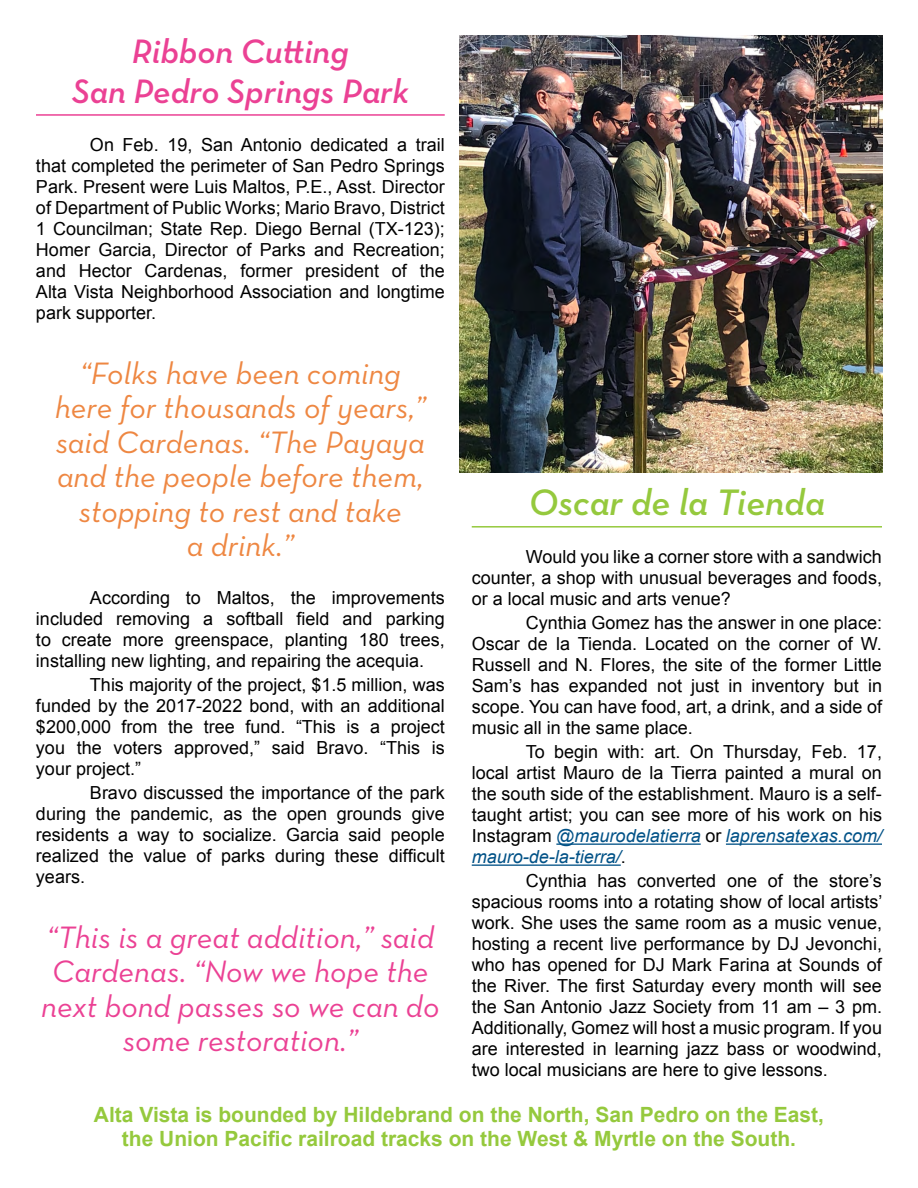
<style>
.page{position:relative;width:918px;height:1188px;background:#fff}
.page>*{position:absolute;margin:0;border:0;box-sizing:border-box;transform-origin:0 0}
.t1{font:italic 600 37.5px "Neutraface Text";color:#95c93d}
.t2{font:italic 600 34.5px/40.5px "Neutraface Text";color:#eb4194;text-align:center}
.t3{font:italic 31.5px/34.5px "Neutraface Text";color:#ee8742;text-align:center}
.t4{font:italic 31.5px/34.5px "Neutraface Text";color:#eb4194;text-align:center}
.t5{font:700 21px/24px "Arial";color:#95c93d;text-align:center}
.t6{font:18px/21px "Arial";color:#000;text-align:justify}
.s1{font-style:italic;color:#025287}
</style>
<div class="page">
<hr style="left:472px;top:526px;width:410px;height:2px;background:#95c93d">
<hr style="left:556px;top:843px;width:145px;height:2px;background:#025287">
<hr style="left:726px;top:843px;width:156px;height:2px;background:#025287">
<hr style="left:472px;top:864px;width:149px;height:2px;background:#025287">
<hr style="left:36px;top:114px;width:409px;height:2px;background:#eb4194">
<img style="left:459px;top:36px;width:423px;height:436px">
<h2 class="t2" style="left:72px;top:31px;width:339px">Ribbon Cutting<br>San Pedro Springs Park</h2>
<p class="t6" style="left:36px;top:135px;width:410px;text-indent:54px">On Feb. 19, San Antonio dedicated a trail that completed the perimeter of San Pedro Springs Park. Present were Luis Maltos, P.E., Asst. Director of Department of Public Works; Mario Bravo, District 1 Councilman; State Rep. Diego Bernal (TX-123); Homer Garcia, Director of Parks and Recreation; and Hector Cardenas, former president of the Alta Vista Neighborhood Association and longtime park supporter.</p>
<h3 class="t3" style="left:55px;top:355px;width:373px">“Folks have been coming here for thousands of years,” said Cardenas. “The Payaya and the people before them, stopping to rest and take<br>a drink.”</h3>
<p class="t6" style="left:36px;top:588px;width:410px;text-indent:54px">According to Maltos, the improvements included removing a softball field and parking to create more greenspace, planting 180 trees, installing new lighting, and repairing the acequia.</p>
<p class="t6" style="left:36px;top:675px;width:410px;text-indent:54px">This majority of the project, $1.5 million, was funded by the 2017-2022 bond, with an additional $200,000 from the tree fund. “This is a project you the voters approved,” said Bravo. “This is your project.”</p>
<p class="t6" style="left:36px;top:783px;width:410px;text-indent:54px">Bravo discussed the importance of the park during the pandemic, as the open grounds give residents a way to socialize. Garcia said people realized the value of parks during these difficult years.</p>
<h3 class="t4" style="left:41px;top:919px;width:400px">“This is a great addition,” said<br>Cardenas. “Now we hope the next bond passes so we can do some restoration.”</h3>
<h1 class="t1" style="left:529px;top:479px;width:298px">Oscar de la Tienda</h1>
<p class="t6" style="left:472px;top:547px;width:412px;text-indent:54px">Would you like a corner store with a sandwich counter, a shop with unusual beverages and foods, or a local music and arts venue?</p>
<p class="t6" style="left:472px;top:613px;width:412px;text-indent:54px">Cynthia Gomez has the answer in one place:<br>Oscar de la Tienda. Located on the corner of W.<br>Russell and N. Flores, the site of the former Little Sam’s has expanded not just in inventory but in scope. You can have food, art, a drink, and a side of music all in the same place.</p>
<p class="t6" style="left:472px;top:742px;width:412px;text-indent:54px">To begin with: art. On Thursday, Feb. 17, local artist Mauro de la Tierra painted a mural on the south side of the establishment. Mauro is a self&shy;taught artist; you can see more of his work on his Instagram <span class="s1">@maurodelatierra</span> or <span class="s1">laprensatexas.com/ mauro-de-la-tierra/</span>.</p>
<p class="t6" style="left:472px;top:871px;width:412px;text-indent:54px">Cynthia has converted one of the store’s spacious rooms into a rotating show of local artists’ work. She uses the same room as a music venue, hosting a recent live performance by DJ Jevonchi, who has opened for DJ Mark Farina at Sounds of the River. The first Saturday every month will see the San Antonio Jazz Society from 11 am – 3 pm.<br>Additionally, Gomez will host a music program. If you are interested in learning jazz bass or woodwind, two local musicians are here to give lessons.</p>
<p class="t5" style="left:94px;top:1104px;width:732px">Alta Vista is bounded by Hildebrand on the North, San Pedro on the East, the Union Pacific railroad tracks on the West &amp; Myrtle on the South.</p>
</div>
